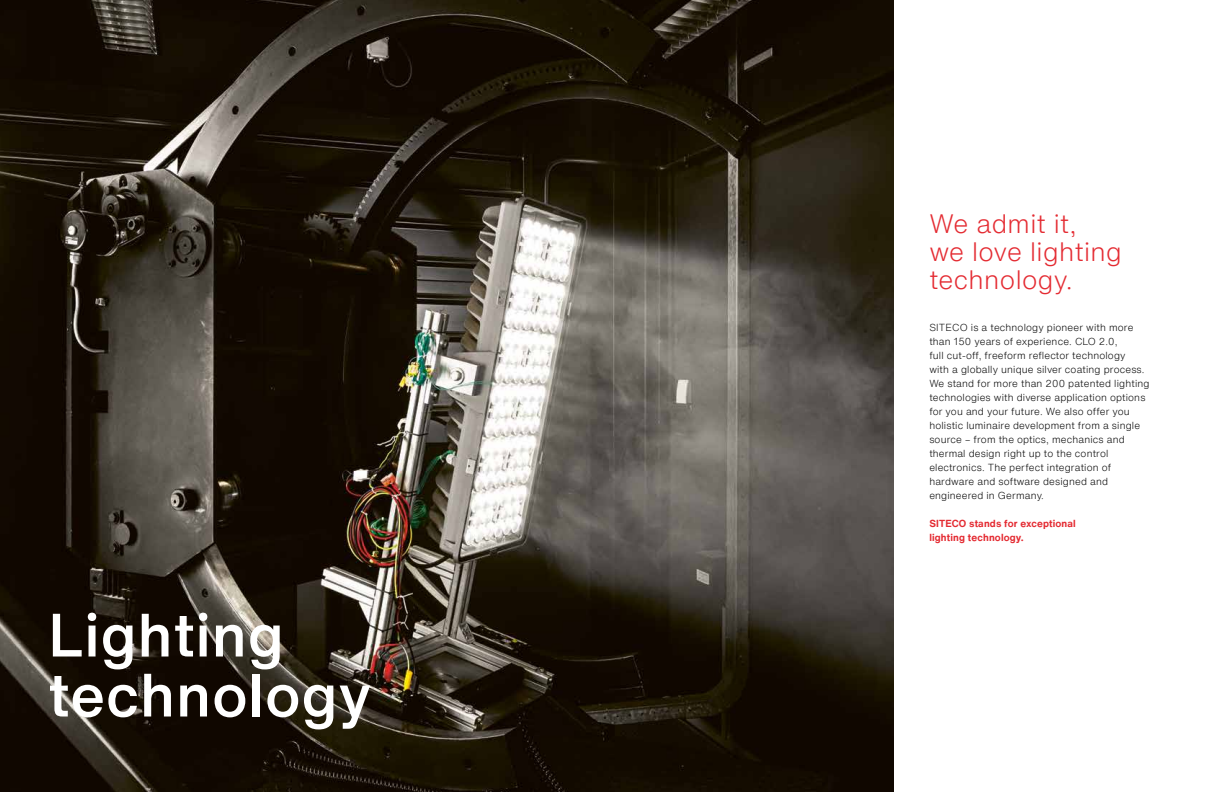
<style>
.page{position:relative;width:1224px;height:792px;background:#fff}
.page>*{position:absolute;margin:0;border:0;box-sizing:border-box;transform-origin:0 0}
.t1{font:500 60px/60px "Helvetica Now Text";letter-spacing:.015em;color:#fff}
.t2{font:300 26px/28px "Helvetica Now Text";letter-spacing:.015em;color:#e42b32}
.t3{font:300 10px/14px "Helvetica Now Text";letter-spacing:.015em;color:#000}
.t4{font:700 10px/14px "Helvetica Now Text";letter-spacing:.015em;color:#e42b32}
</style>
<div class="page">
<img style="left:0;top:0;width:894px;height:792px">
<h1 class="t1" style="left:48px;top:604px;width:324px">Lighting technology</h1>
<h2 class="t2" style="left:929px;top:209px;width:194px">We admit it,<br>we love lighting technology.</h2>
<p class="t3" style="left:929px;top:320px;width:222px">SITECO is a technology pioneer with more than 150 years of experience. CLO 2.0,<br>full cut-off, freeform reflector technology<br>with a globally unique silver coating process.<br>We stand for more than 200 patented lighting technologies with diverse application options for you and your future. We also offer you holistic luminaire development from a single source – from the optics, mechanics and thermal design right up to the control electronics. The perfect integration of hardware and software designed and engineered in Germany.</p>
<p class="t4" style="left:929px;top:516px;width:148px">SITECO stands for exceptional lighting technology.</p>
</div>
